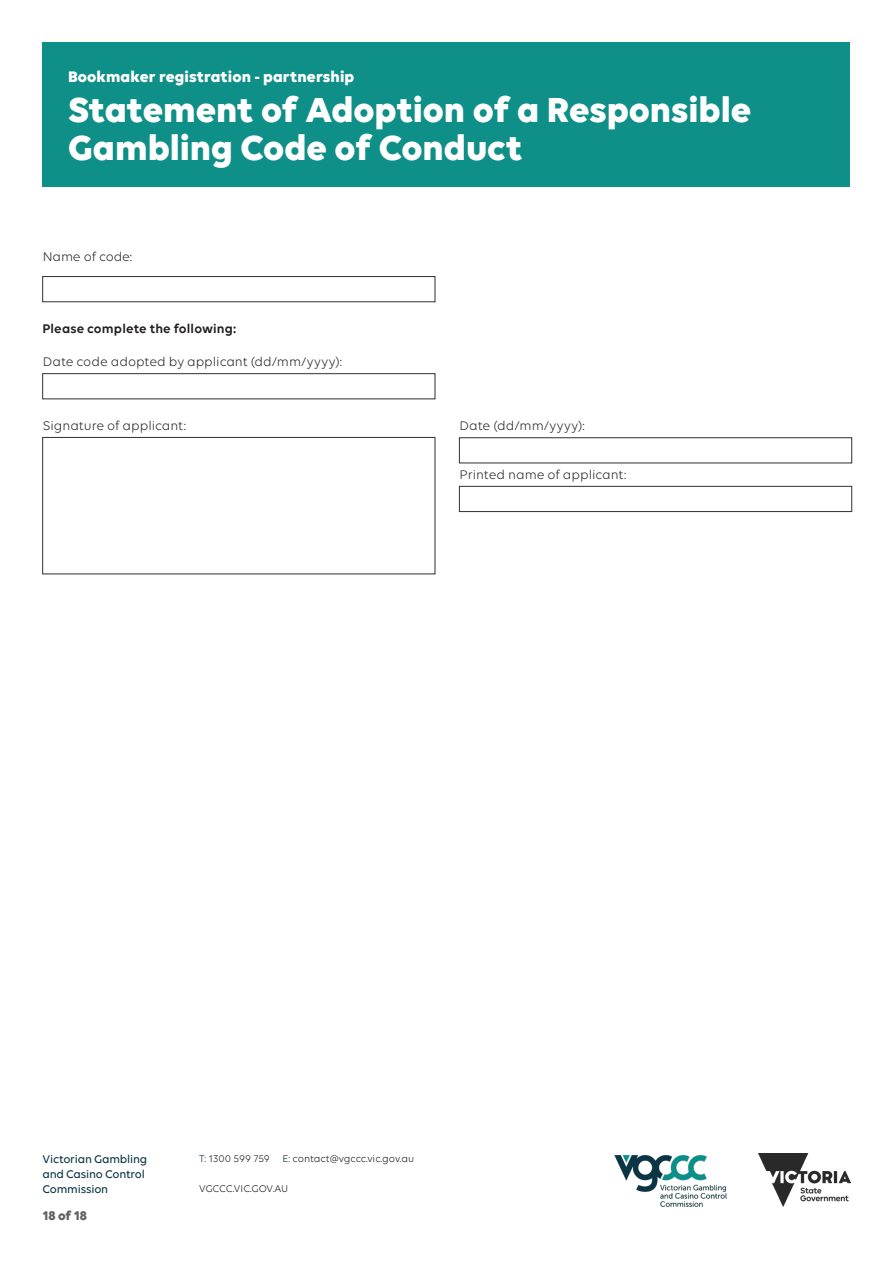
<style>
.page{position:relative;width:893px;height:1263px;background:#fff}
.page>*{position:absolute;margin:0;border:0;box-sizing:border-box;transform-origin:0 0}
.H1_Sub_Heading{font:700 37.5px/37.5px "Volte";letter-spacing:-.005em;color:#fff}
.H1_Sub_Heading-2{font:700 16.5px "Volte";letter-spacing:.005em;color:#fff}
._1_-_Body{font:13.5px "Volte";letter-spacing:-.005em;color:#312f30}
.t1{font:600 13.5px "Volte";letter-spacing:.01em;color:#231f20}
.t2{font:700 13.5px "Volte";color:#616164}
.t3{font:500 12px/15px "Volte";letter-spacing:-.015em;color:#0a3543}
.t4{font:10.5px "Volte";color:#231f20}
.s1{color:#0a3543}
</style>
<div class="page">
<img style="left:614px;top:1155px;width:113px;height:52px">
<img style="left:758px;top:1154px;width:92px;height:53px">
<div style="left:43px;top:43px;width:807px;height:144px;background:#0e8f88"></div>
<div style="left:43px;top:276px;width:392px;height:26px;border:1px solid #312f30"></div>
<div style="left:43px;top:373px;width:392px;height:26px;border:1px solid #312f30"></div>
<div style="left:459px;top:486px;width:393px;height:26px;border:1px solid #312f30"></div>
<div style="left:43px;top:437px;width:392px;height:137px;border:1px solid #312f30"></div>
<p class="H1_Sub_Heading-2" style="left:68px;top:67px;width:288px">Bookmaker registration - partnership</p>
<p class="H1_Sub_Heading" style="left:68px;top:90px;width:685px">Statement of Adoption of a Responsible<br>Gambling Code of Conduct</p>
<p class="_1_-_Body" style="left:43px;top:249px;width:91px">Name of code:</p>
<h4 class="t1" style="left:43px;top:320px;width:195px">Please complete the following:</h4>
<p class="_1_-_Body" style="left:43px;top:354px;width:301px">Date code adopted by applicant (dd/mm/yyyy):</p>
<p class="_1_-_Body" style="left:43px;top:418px;width:145px">Signature of applicant:</p>
<p class="_1_-_Body" style="left:460px;top:418px;width:127px">Date (dd/mm/yyyy):</p>
<p class="_1_-_Body" style="left:460px;top:466px;width:168px">Printed name of applicant:</p>
<p class="t3" style="left:43px;top:1151px;width:106px">Victorian Gambling and Casino Control<br>Commission</p>
<p class="t4" style="left:199px;top:1152px;width:217px"><span class="s1">T:</span> 1300 599 759 <span class="s1">E:</span> contact@vgccc.vic.gov.au</p>
<p class="t4" style="left:199px;top:1182px;width:91px">VGCCC.VIC.GOV.AU</p>
<p class="t2" style="left:43px;top:1207px;width:46px">18 of 18</p>
</div>
